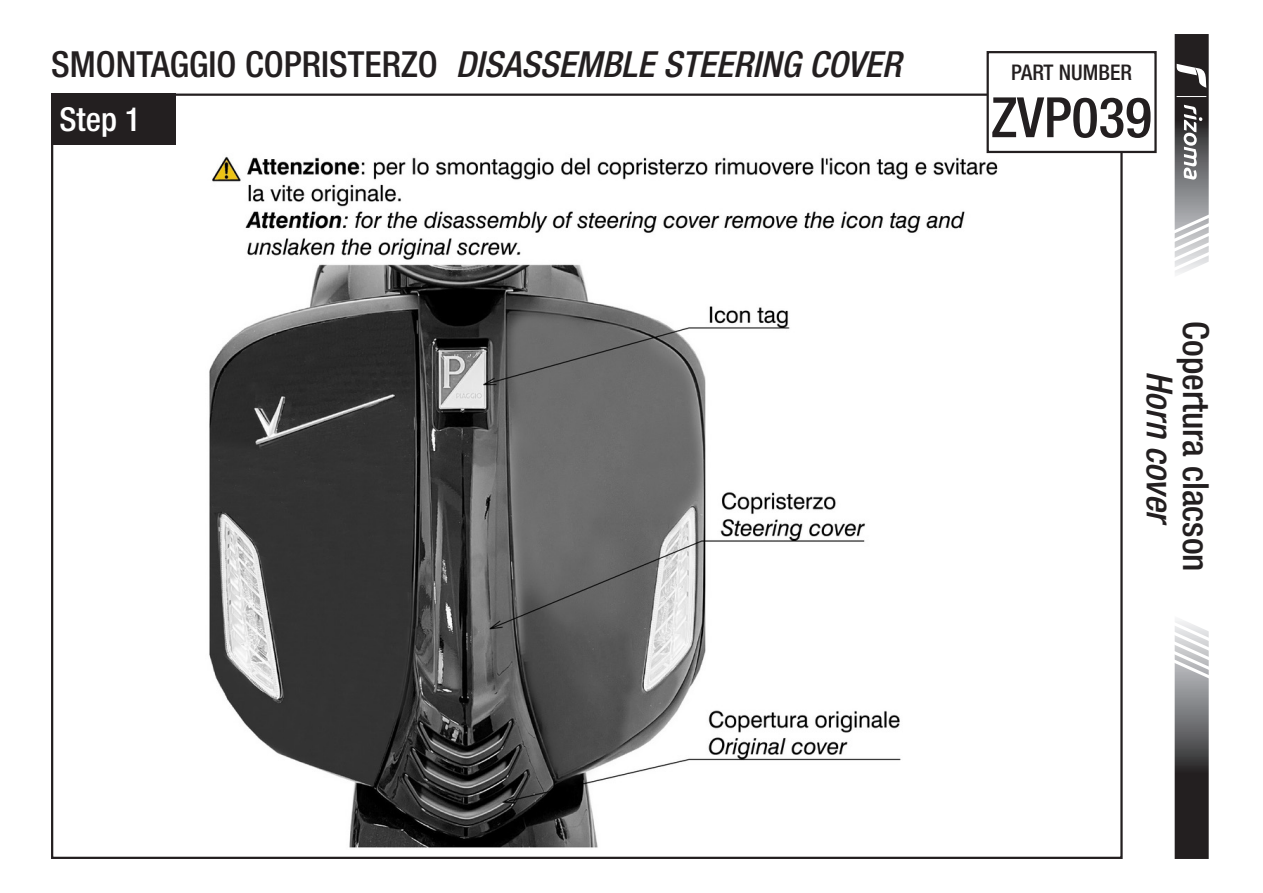
<style>
.page{position:relative;width:1263px;height:893px;background:#fff}
.page>*{position:absolute;margin:0;border:0;box-sizing:border-box;transform-origin:0 0}
.t1{font:500 condensed 55.8px "Helvetica Neue LT Std";color:#231f20}
.t2{font:italic 500 condensed 36px "Helvetica Neue LT Std";color:#231f20}
.t3{font:500 condensed 36px "Helvetica Neue LT Std";color:#231f20}
.t4{font:500 condensed 33px "Helvetica Neue LT Std";color:#fff}
.t5{font:500 condensed 21.6px "Helvetica Neue LT Std";color:#231f20}
.s1{font-style:normal}
</style>
<div class="page">
<img style="left:175px;top:103px;width:866px;height:745px">
<div style="left:51px;top:94px;width:124px;height:51px;background:#231f20"></div>
<svg style="left:1174px;top:620px;width:35px;height:239px;background:#706f70"></svg>
<svg style="left:1174px;top:34px;width:35px;height:240px"></svg>
<div style="left:988px;top:52px;width:167px;height:100px;background:#fff"></div>
<div style="left:986px;top:51px;width:171px;height:102px;border:2px solid #231f20"></div>
<p class="t2" style="left:51px;top:42px;width:852px"><span class="s1">SMONTAGGIO COPRISTERZO</span> DISASSEMBLE STEERING COVER</p>
<p class="t4" style="left:60px;top:99px;width:83px">Step 1</p>
<h1 class="t1" style="left:991px;top:84px;width:162px">ZVP039</h1>
<p class="t5" style="left:1011px;top:59px;width:122px">PART NUMBER</p>
<p class="t3" style="left:1217px;top:321px;width:252px;rotate:90deg">Copertura clacson</p>
<p class="t2" style="left:1181px;top:371px;width:156px;rotate:90deg">Horn cover</p>
</div>
